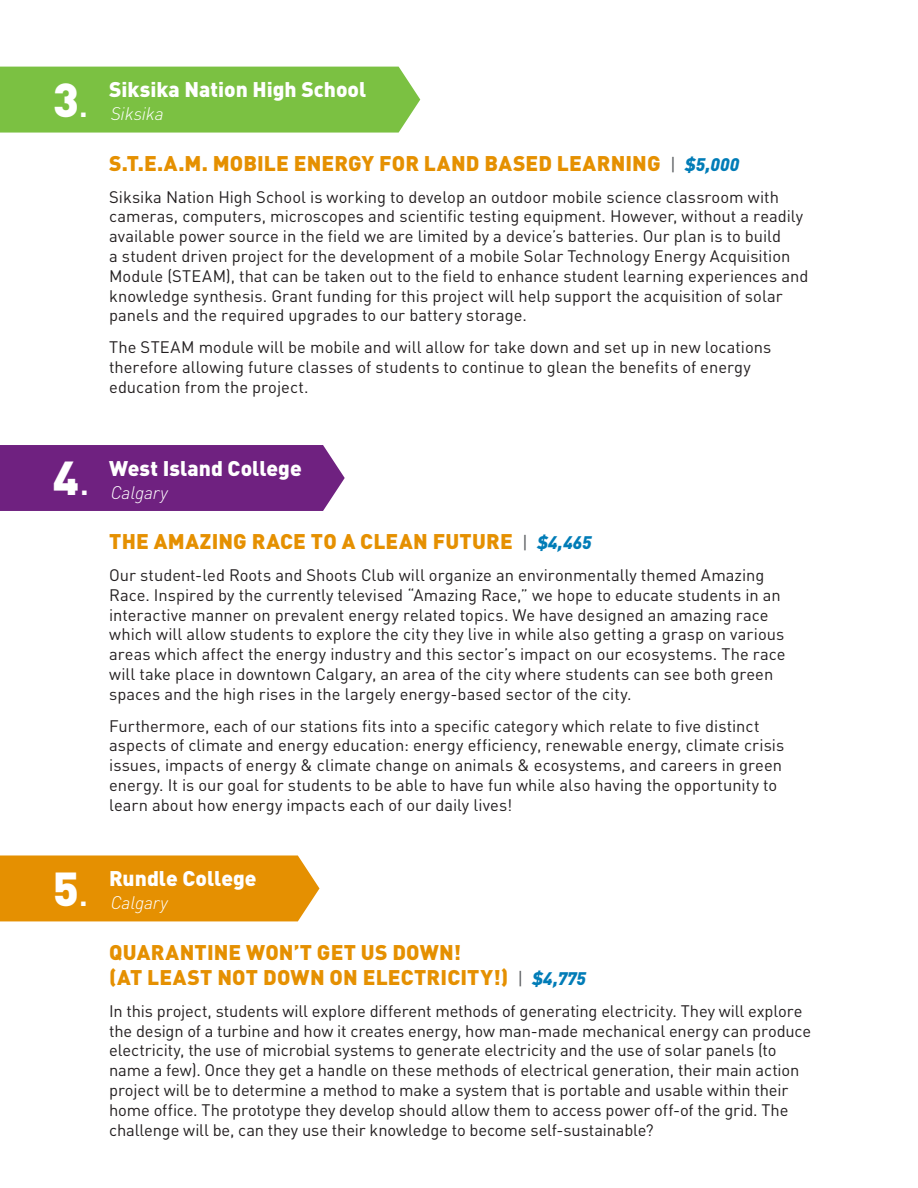
<style>
.page{position:relative;width:918px;height:1188px;background:#fff}
.page>*{position:absolute;margin:0;border:0;box-sizing:border-box;transform-origin:0 0}
.t1{font:900 46.95px "DIN Pro";color:#fff}
.t2{font:900 21px/25.2px "DIN Pro";letter-spacing:.01em;color:#e59001}
.t3{font:900 21px "DIN Pro";color:#fff}
.t4{font:italic 300 18px "DIN Pro";letter-spacing:-.01em;color:#fff}
.t5{font:16.5px/19.8px "DIN Pro";color:#231f20}
.s1{font-weight:400}
.s2{font-weight:400;font-size:18px;color:#595c5f}
.s3{font-style:italic;font-size:18px;color:#007cb7}
</style>
<div class="page">
<div style="left:0;top:67px;width:420px;height:66px;background:#7bc142"></div>
<div style="left:0;top:445px;width:345px;height:66px;background:#6f2180"></div>
<div style="left:0;top:855px;width:320px;height:66px;background:#e59001"></div>
<p class="t1" style="left:53px;top:60px;width:39px">3<span class="s1">.</span></p>
<p class="t3" style="left:109px;top:71px;width:259px">Siksika Nation High School</p>
<p class="t4" style="left:111px;top:100px;width:55px">Siksika</p>
<p class="t2" style="left:109px;top:148px;width:631px">S.T.E.A.M. MOBILE ENERGY FOR LAND BASED LEARNING <span class="s2">|</span> <span class="s3">$5,000</span></p>
<p class="t5" style="left:109px;top:185px;width:701px">Siksika Nation High School is working to develop an outdoor mobile science classroom with cameras, computers, microscopes and scientific testing equipment. However, without a readily available power source in the field we are limited by a device’s batteries. Our plan is to build<br>a student driven project for the development of a mobile Solar Technology Energy Acquisition Module (STEAM), that can be taken out to the field to enhance student learning experiences and knowledge synthesis. Grant funding for this project will help support the acquisition of solar panels and the required upgrades to our battery storage.</p>
<p class="t5" style="left:109px;top:336px;width:664px">The STEAM module will be mobile and will allow for take down and set up in new locations therefore allowing future classes of students to continue to glean the benefits of energy education from the project.</p>
<p class="t1" style="left:53px;top:438px;width:40px">4<span class="s1">.</span></p>
<p class="t3" style="left:109px;top:450px;width:194px">West Island College</p>
<p class="t4" style="left:111px;top:478px;width:59px">Calgary</p>
<p class="t2" style="left:109px;top:526px;width:484px">THE AMAZING RACE TO A CLEAN FUTURE <span class="s2">|</span> <span class="s3">$4,465</span></p>
<p class="t5" style="left:109px;top:564px;width:678px">Our student-led Roots and Shoots Club will organize an environmentally themed Amazing Race. Inspired by the currently televised “Amazing Race,” we hope to educate students in an interactive manner on prevalent energy related topics. We have designed an amazing race which will allow students to explore the city they live in while also getting a grasp on various areas which affect the energy industry and this sector’s impact on our ecosystems. The race will take place in downtown Calgary, an area of the city where students can see both green spaces and the high rises in the largely energy-based sector of the city.</p>
<p class="t5" style="left:109px;top:714px;width:677px">Furthermore, each of our stations fits into a specific category which relate to five distinct aspects of climate and energy education: energy efficiency, renewable energy, climate crisis issues, impacts of energy &amp; climate change on animals &amp; ecosystems, and careers in green energy. It is our goal for students to be able to have fun while also having the opportunity to learn about how energy impacts each of our daily lives!</p>
<p class="t1" style="left:53px;top:849px;width:39px">5<span class="s1">.</span></p>
<p class="t3" style="left:109px;top:860px;width:149px">Rundle College</p>
<p class="t4" style="left:111px;top:889px;width:59px">Calgary</p>
<p class="t2" style="left:109px;top:937px;width:478px">QUARANTINE WON’T GET US DOWN!<br>(AT LEAST NOT DOWN ON ELECTRICITY!) <span class="s2">|</span> <span class="s3">$4,775</span></p>
<p class="t5" style="left:109px;top:999px;width:703px">In this project, students will explore different methods of generating electricity. They will explore the design of a turbine and how it creates energy, how man-made mechanical energy can produce electricity, the use of microbial systems to generate electricity and the use of solar panels (to name a few). Once they get a handle on these methods of electrical generation, their main action project will be to determine a method to make a system that is portable and usable within their home office. The prototype they develop should allow them to access power off-of the grid. The challenge will be, can they use their knowledge to become self-sustainable?</p>
</div>
